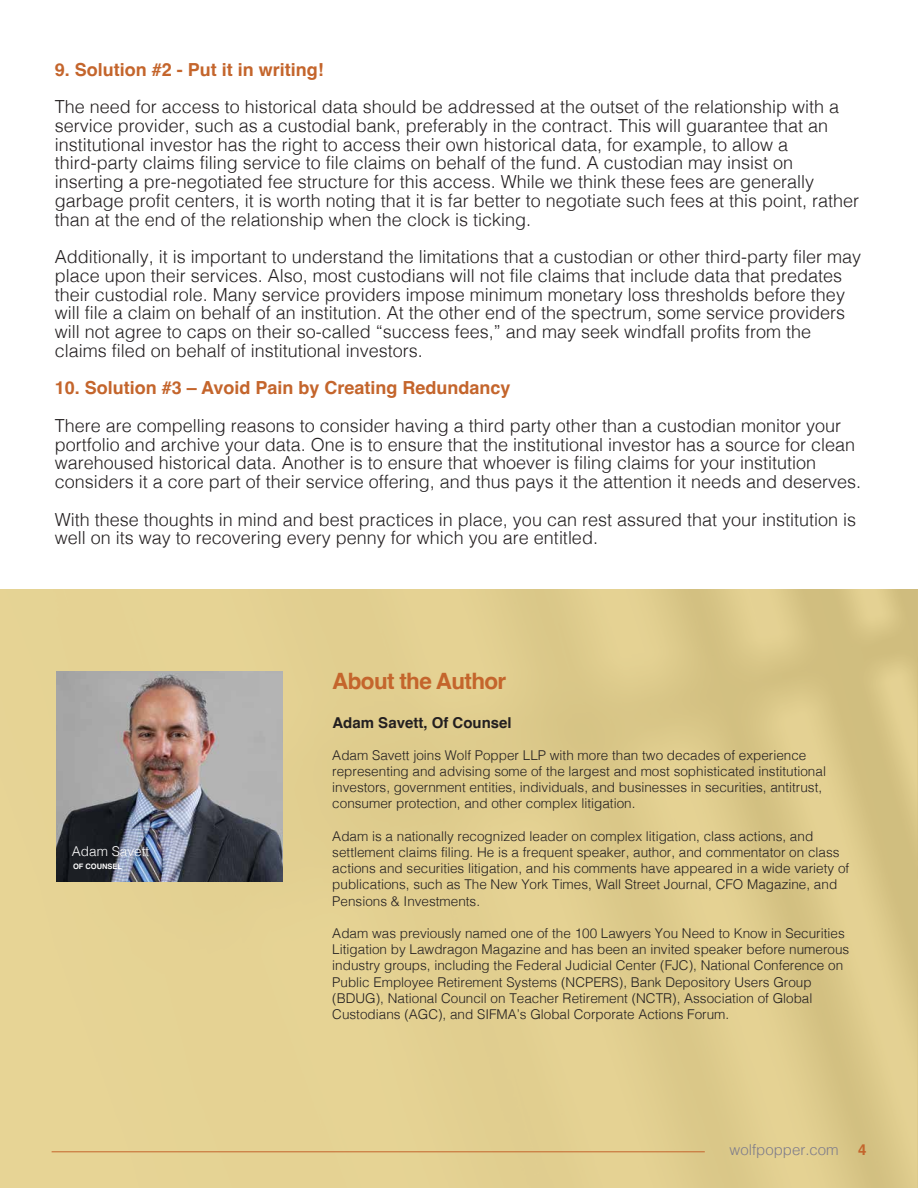
<style>
.page{position:relative;width:918px;height:1188px;background:#fff}
.page>*{position:absolute;margin:0;border:0;box-sizing:border-box;transform-origin:0 0}
.t1{font:700 22.5px "Helvetica";letter-spacing:-.03em;color:#c4652c}
.t2{font:300 18px/18.8px "Helvetica";color:#231f20}
.t3{font:700 18px "Helvetica";color:#c4652c}
.t4{font:700 15px "Helvetica";color:#231f20}
.t5{font:300 15px "Helvetica";color:#7e7c8b}
.t6{font:700 15px "Helvetica";color:#c4652c}
.t7{font:300 13.5px/16.2px "Helvetica";color:#231f20}
.t8{font:300 13.5px "Helvetica";color:#fff}
.t9{font:700 7.5px "Helvetica";color:#fff}
</style>
<div class="page">
<img style="left:0;top:589px;width:917px;height:599px">
<img style="left:57px;top:672px;width:226px;height:210px">
<hr style="left:52px;top:1151px;width:653px;height:1px;background:#c4652c">
<p class="t3" style="left:55px;top:58px;width:271px">9. Solution #2 - Put it in writing!</p>
<p class="t2" style="left:55px;top:96px;width:806px">The need for access to historical data should be addressed at the outset of the relationship with a service provider, such as a custodial bank, preferably in the contract. This will guarantee that an institutional investor has the right to access their own historical data, for example, to allow a third-party claims filing service to file claims on behalf of the fund. A custodian may insist on inserting a pre-negotiated fee structure for this access. While we think these fees are generally garbage profit centers, it is worth noting that it is far better to negotiate such fees at this point, rather than at the end of the relationship when the clock is ticking.</p>
<p class="t2" style="left:55px;top:246px;width:808px">Additionally, it is important to understand the limitations that a custodian or other third-party filer may place upon their services. Also, most custodians will not file claims that include data that predates their custodial role. Many service providers impose minimum monetary loss thresholds before they will file a claim on behalf of an institution. At the other end of the spectrum, some service providers will not agree to caps on their so-called “success fees,” and may seek windfall profits from the claims filed on behalf of institutional investors.</p>
<p class="t3" style="left:55px;top:377px;width:457px">10. Solution #3 – Avoid Pain by Creating Redundancy</p>
<p class="t2" style="left:55px;top:415px;width:808px">There are compelling reasons to consider having a third party other than a custodian monitor your portfolio and archive your data. One is to ensure that the institutional investor has a source for clean warehoused historical data. Another is to ensure that whoever is filing claims for your institution considers it a core part of their service offering, and thus pays it the attention it needs and deserves.</p>
<p class="t2" style="left:55px;top:509px;width:803px">With these thoughts in mind and best practices in place, you can rest assured that your institution is well on its way to recovering every penny for which you are entitled.</p>
<p class="t8" style="left:72px;top:840px;width:79px">Adam Savett</p>
<p class="t9" style="left:73px;top:862px;width:51px">OF COUNSEL</p>
<p class="t1" style="left:332px;top:667px;width:176px">About the Author</p>
<p class="t4" style="left:332px;top:714px;width:181px">Adam Savett, Of Counsel</p>
<p class="t7" style="left:332px;top:746px;width:495px">Adam Savett joins Wolf Popper LLP with more than two decades of experience representing and advising some of the largest and most sophisticated institutional investors, government entities, individuals, and businesses in securities, antitrust, consumer protection, and other complex litigation.</p>
<p class="t7" style="left:332px;top:827px;width:518px">Adam is a nationally recognized leader on complex litigation, class actions, and settlement claims filing. He is a frequent speaker, author, and commentator on class actions and securities litigation, and his comments have appeared in a wide variety of publications, such as The New York Times, Wall Street Journal, CFO Magazine, and Pensions &amp; Investments.</p>
<p class="t7" style="left:332px;top:924px;width:518px">Adam was previously named one of the 100 Lawyers You Need to Know in Securities Litigation by Lawdragon Magazine and has been an invited speaker before numerous industry groups, including the Federal Judicial Center (FJC), National Conference on Public Employee Retirement Systems (NCPERS), Bank Depository Users Group (BDUG), National Council on Teacher Retirement (NCTR), Association of Global Custodians (AGC), and SIFMA’s Global Corporate Actions Forum.</p>
<p class="t5" style="left:730px;top:1137px;width:111px">wolfpopper.com</p>
<p class="t6" style="left:858px;top:1141px;width:10px">4</p>
</div>
